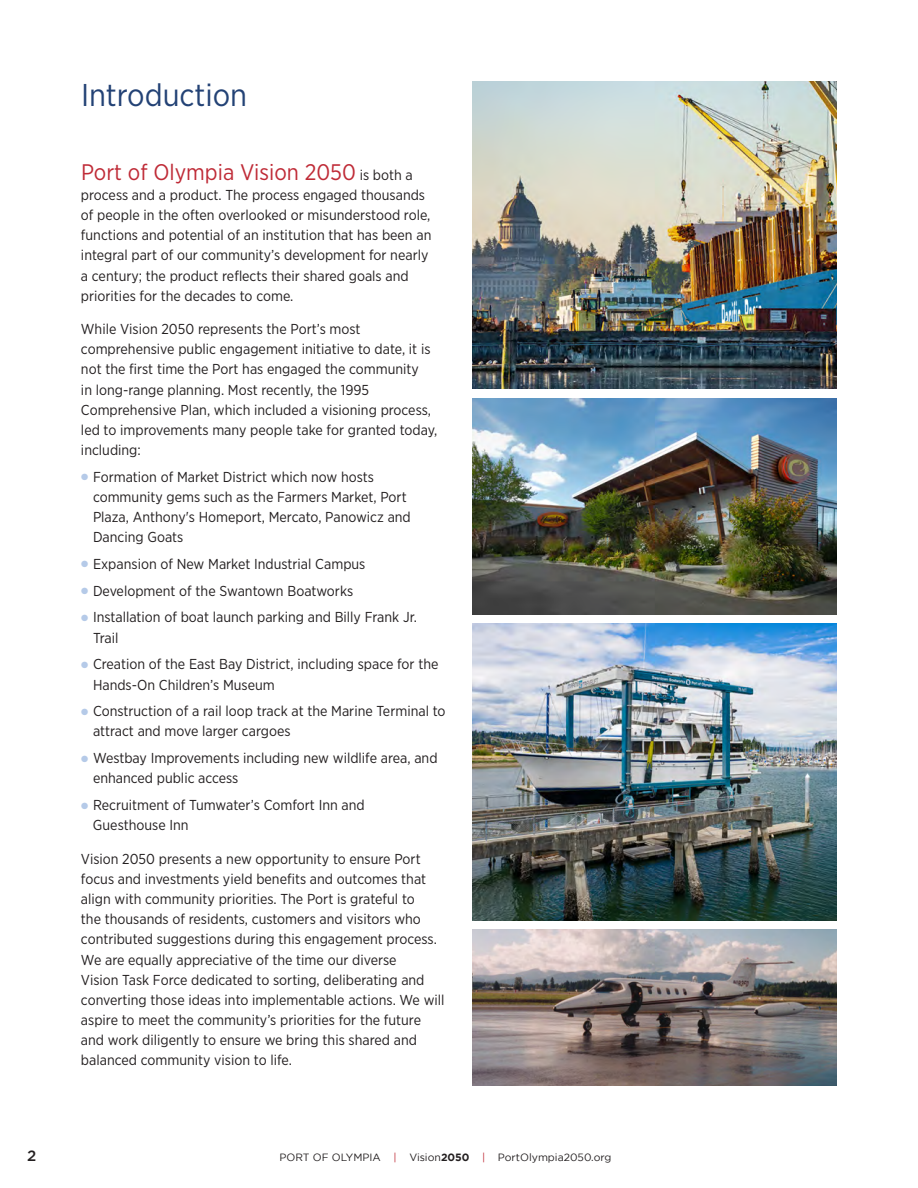
<style>
.page{position:relative;width:918px;height:1188px;background:#fff}
.page>*{position:absolute;margin:0;border:0;box-sizing:border-box;transform-origin:0 0}
.Head{font:31.5px "Gotham Narrow";color:#234275}
.Body{font:22.5px "Gotham Narrow";color:#bf2b37}
.t1{font:500 15px "Gotham";color:#231f20}
.Body-2{font:14.4px/20.1px "Gotham Narrow";color:#231f20}
.Bullet{font:14.4px/20.1px "Gotham Narrow";color:#231f20}
.t2{font:10.5px "Gotham";color:#231f20}
.s1{font-size:14.4px;color:#231f20}
.s2{color:#b5cae8}
.s3{color:#bf2b37}
.s4{font-weight:700}
</style>
<div class="page">
<img style="left:472px;top:930px;width:365px;height:155px">
<img style="left:472px;top:399px;width:365px;height:215px">
<img style="left:472px;top:624px;width:365px;height:297px">
<img style="left:472px;top:81px;width:365px;height:307px">
<p class="Head" style="left:81px;top:76px;width:168px">Introduction</p>
<p class="Body" style="left:81px;top:158px;width:333px">Port of Olympia Vision 2050 <span class="s1">is both a</span></p>
<p class="Body-2" style="left:81px;top:185px;width:352px">process and a product. The process engaged thousands of people in the often overlooked or misunderstood role, functions and potential of an institution that has been an integral part of our community’s development for nearly a century; the product reflects their shared goals and priorities for the decades to come.</p>
<p class="Body-2" style="left:81px;top:319px;width:358px">While Vision 2050 represents the Port’s most comprehensive public engagement initiative to date, it is not the first time the Port has engaged the community<br>in long-range planning. Most recently, the 1995<br>Comprehensive Plan, which included a visioning process, led to improvements many people take for granted today, including:</p>
<p class="Bullet" style="left:93px;top:466px;width:319px;text-indent:-12px"><span class="s2">●</span> Formation of Market District which now hosts community gems such as the Farmers Market, Port Plaza, Anthony's Homeport, Mercato, Panowicz and Dancing Goats</p>
<p class="Bullet" style="left:81px;top:553px;width:286px"><span class="s2">●</span> Expansion of New Market Industrial Campus</p>
<p class="Bullet" style="left:81px;top:580px;width:274px"><span class="s2">●</span> Development of the Swantown Boatworks</p>
<p class="Bullet" style="left:93px;top:607px;width:325px;text-indent:-12px"><span class="s2">●</span> Installation of boat launch parking and Billy Frank Jr.<br>Trail</p>
<p class="Bullet" style="left:93px;top:654px;width:347px;text-indent:-12px"><span class="s2">●</span> Creation of the East Bay District, including space for the<br>Hands-On Children’s Museum</p>
<p class="Bullet" style="left:93px;top:701px;width:354px;text-indent:-12px"><span class="s2">●</span> Construction of a rail loop track at the Marine Terminal to attract and move larger cargoes</p>
<p class="Bullet" style="left:93px;top:748px;width:346px;text-indent:-12px"><span class="s2">●</span> Westbay Improvements including new wildlife area, and enhanced public access</p>
<p class="Bullet" style="left:93px;top:795px;width:273px;text-indent:-12px"><span class="s2">●</span> Recruitment of Tumwater’s Comfort Inn and<br>Guesthouse Inn</p>
<p class="Body-2" style="left:81px;top:849px;width:365px">Vision 2050 presents a new opportunity to ensure Port focus and investments yield benefits and outcomes that align with community priorities. The Port is grateful to<br>the thousands of residents, customers and visitors who contributed suggestions during this engagement process.<br>We are equally appreciative of the time our diverse<br>Vision Task Force dedicated to sorting, deliberating and converting those ideas into implementable actions. We will aspire to meet the community’s priorities for the future and work diligently to ensure we bring this shared and balanced community vision to life.</p>
<p class="t1" style="left:27px;top:1147px;width:11px">2</p>
<p class="t2" style="left:280px;top:1151px;width:333px">PORT OF OLYMPIA <span class="s3">|</span> Vision<span class="s4">2050</span> <span class="s3">|</span> PortOlympia2050.org</p>
</div>
